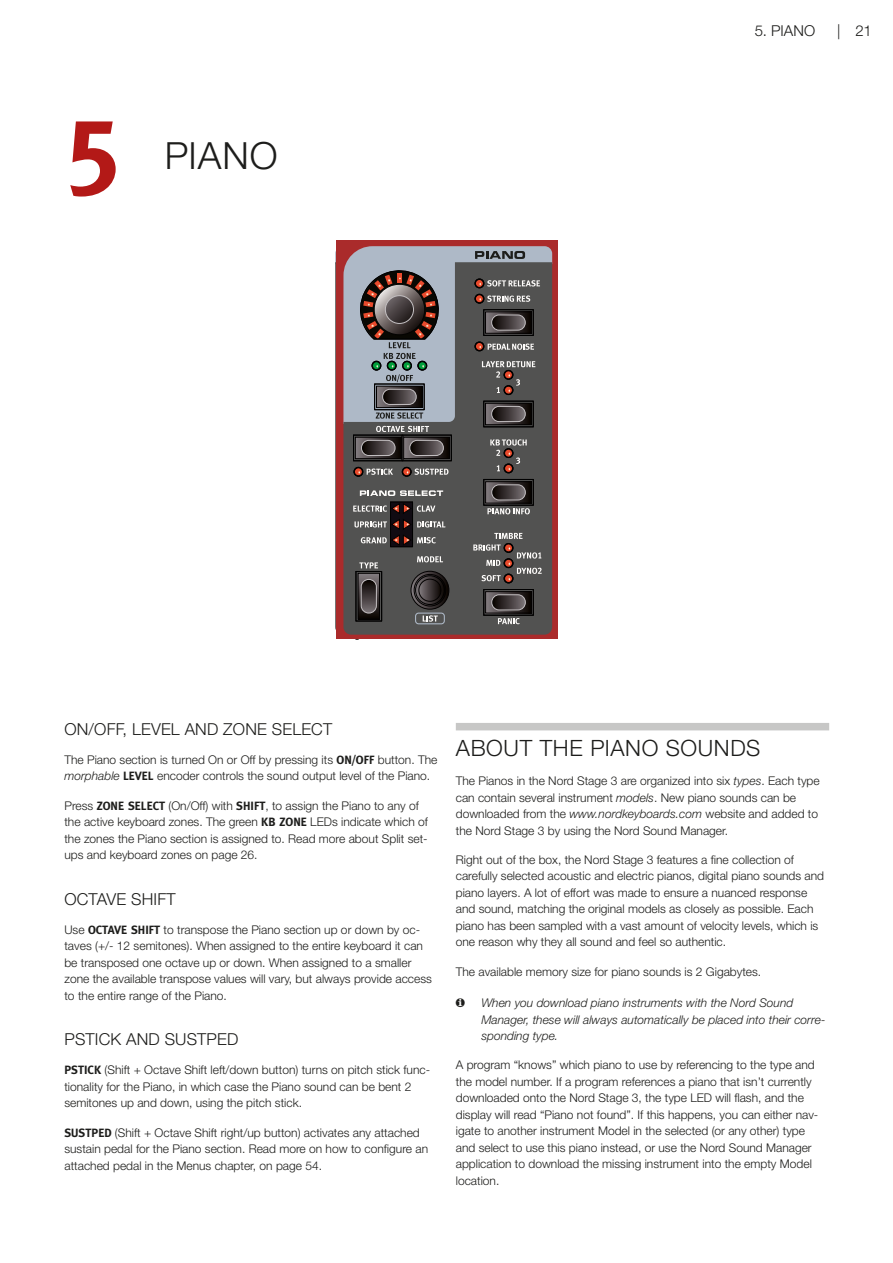
<style>
.page{position:relative;width:893px;height:1263px;background:#fff}
.page>*{position:absolute;margin:0;border:0;box-sizing:border-box;transform-origin:0 0}
.Chapter_Name{font:108px "Meta Bold Caps";color:#b31917}
.Chapter_Name-2{font:300 37.5px "Helvetica Neue LT Std";color:#1d1d1b}
.Heading_2_NS3{font:300 22.5px "Helvetica Neue LT Std";letter-spacing:.025em;color:#1d1d1b}
.Heading_3_NS3{font:300 16.5px "Helvetica Neue LT Std";letter-spacing:.01em;color:#1d1d1b}
.t1{font:300 15px "Helvetica Neue LT Std";letter-spacing:.005em;color:#1d1d1b}
.t2{font:300 12px/16.5px "Helvetica Neue LT Std";color:#1d1d1b}
.t3{font:italic 300 12px/16.5px "Helvetica Neue LT Std";color:#1d1d1b}
.t4{font:12px "L Holiday Pi One";color:#1d1d1b}
.s1{font-family:"Meta Bold Caps";font-weight:400}
.s2{font-style:italic}
</style>
<div class="page">
<div style="left:456px;top:723px;width:373px;height:7px;background:#c7c7c6"></div>
<svg style="left:336px;top:240px;width:222px;height:399px;background:#953434"></svg>
<svg style="left:343px;top:246px;width:209px;height:378px;background:#655f60"></svg>
<div style="left:415px;top:576px;width:29px;height:29px;border:1px solid #000;border-radius:50%"></div>
<p class="Chapter_Name" style="left:64px;top:93px;width:59px">5</p>
<p class="Chapter_Name-2" style="left:165px;top:133px;width:47px">PIANO</p>
<p class="t1" style="left:755px;top:22px;width:62px">5. Piano</p>
<p class="t1" style="left:837px;top:22px;width:36px">| 21</p>
<p class="Heading_3_NS3" style="left:64px;top:719px;width:269px">ON/OFF, LEVEL AN D ZON E SELECT</p>
<p class="t2" style="left:64px;top:751px;width:374px">The Piano section is turned On or Off by pressing its <span class="s1">ON/OFF</span> button. The <span class="s2">morphable</span> <span class="s1">LEVEL</span> encoder controls the sound output level of the Piano.</p>
<p class="t2" style="left:64px;top:797px;width:365px">Press <span class="s1">ZONE SELECT</span> (On/Off) with <span class="s1">SHIFT</span>, to assign the Piano to any of the active keyboard zones. The green <span class="s1">KB ZONE</span> LEDs indicate which of the zones the Piano section is assigned to. Read more about Split set&shy;ups and keyboard zones on page 26.</p>
<p class="Heading_3_NS3" style="left:64px;top:888px;width:113px">OCTAVE SHIFT</p>
<p class="t2" style="left:64px;top:921px;width:369px">Use <span class="s1">OCTAVE SHIFT</span> to transpose the Piano section up or down by oc&shy;taves (+/- 12 semitones). When assigned to the entire keyboard it can be transposed one octave up or down. When assigned to a smaller zone the available transpose values will vary, but always provide access to the entire range of the Piano.</p>
<p class="Heading_3_NS3" style="left:64px;top:1029px;width:175px">PSTICK AN D SUSTPED</p>
<p class="t2" style="left:64px;top:1061px;width:367px"><span class="s1">PSTICK</span> (Shift + Octave Shift left/down button) turns on pitch stick func&shy;tionality for the Piano, in which case the Piano sound can be bent 2 semitones up and down, using the pitch stick.</p>
<p class="t2" style="left:64px;top:1124px;width:365px"><span class="s1">SUSTPED</span> (Shift + Octave Shift right/up button) activates any attached sustain pedal for the Piano section. Read more on how to configure an attached pedal in the Menus chapter, on page 54.</p>
<p class="Heading_2_NS3" style="left:456px;top:734px;width:163px">ABOUT THE PIANO</p>
<p class="Heading_2_NS3" style="left:666px;top:734px;width:96px">SOUNDS</p>
<p class="t2" style="left:456px;top:772px;width:365px">The Pianos in the Nord Stage 3 are organized into six <span class="s2">types</span>. Each type can contain several instrument <span class="s2">models</span>. New piano sounds can be downloaded from the <span class="s2">www.nordkeyboards.com</span> website and added to the Nord Stage 3 by using the Nord Sound Manager.</p>
<p class="t2" style="left:456px;top:851px;width:370px">Right out of the box, the Nord Stage 3 features a fine collection of carefully selected acoustic and electric pianos, digital piano sounds and piano layers. A lot of effort was made to ensure a nuanced response and sound, matching the original models as closely as possible. Each piano has been sampled with a vast amount of velocity levels, which is one reason why they all sound and feel so authentic.</p>
<p class="t2" style="left:456px;top:963px;width:307px">The available memory size for piano sounds is 2 Gigabytes.</p>
<p class="t4" style="left:456px;top:995px;width:11px">M</p>
<p class="t3" style="left:481px;top:994px;width:346px">When you download piano instruments with the Nord Sound<br>Manager, these will always automatically be placed into their corre&shy;sponding type.</p>
<p class="t2" style="left:456px;top:1056px;width:364px">A program “knows” which piano to use by referencing to the type and the model number. If a program references a piano that isn’t currently downloaded onto the Nord Stage 3, the type LED will flash, and the display will read “Piano not found”. If this happens, you can either nav&shy;igate to another instrument Model in the selected (or any other) type and select to use this piano instead, or use the Nord Sound Manager application to download the missing instrument into the empty Model location.</p>
</div>
